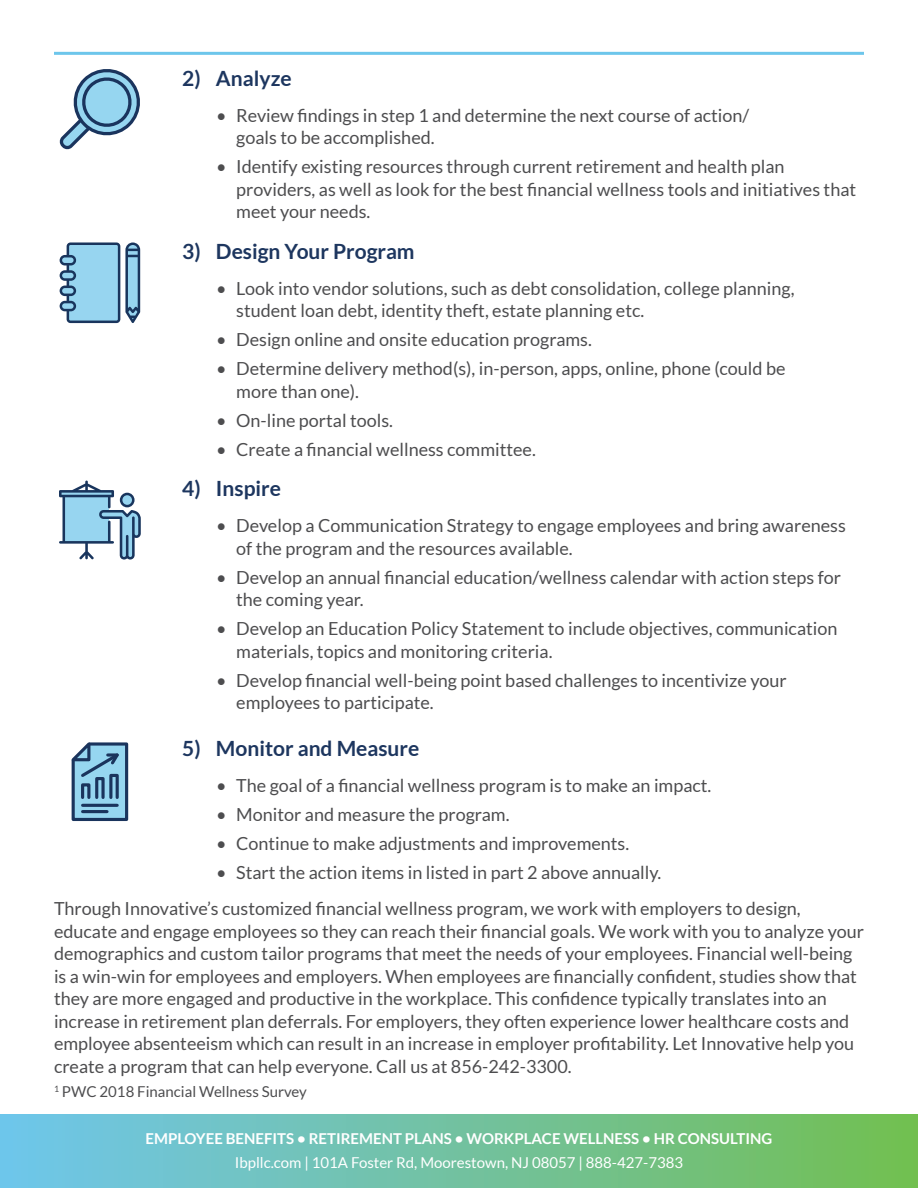
<style>
.page{position:relative;width:918px;height:1188px;background:#fff}
.page>*{position:absolute;margin:0;border:0;box-sizing:border-box;transform-origin:0 0}
.t1{font:700 21px "Lato";color:#1d365f}
.t2{font:18px/22.5px "Lato";color:#4d4d4f}
.t3{font:700 15px "Lato";color:#fff}
.t4{font:15px "Lato";color:#fff}
.t5{font:15px "Lato";color:#4d4d4f}
</style>
<div class="page">
<hr style="left:54px;top:52px;width:810px;height:3px;background:#6dc6eb">
<svg style="left:59px;top:481px;width:82px;height:79px"></svg>
<svg style="left:72px;top:742px;width:56px;height:79px;background:#6c9cba"></svg>
<svg style="left:60px;top:242px;width:80px;height:81px;background:#89b7d2"></svg>
<svg style="left:60px;top:69px;width:80px;height:80px"></svg>
<div style="left:0;top:1115px;width:918px;height:73px;background:linear-gradient(to right,#70c5ed,#73bf52)"></div>
<p class="t1" style="left:182px;top:66px;width:111px">2) Analyze</p>
<p class="t2" style="left:236px;top:104px;width:515px;text-indent:-20px">• Review findings in step 1 and determine the next course of action/ goals to be accomplished.</p>
<p class="t2" style="left:236px;top:155px;width:621px;text-indent:-20px">• Identify existing resources through current retirement and health plan providers, as well as look for the best financial wellness tools and initiatives that meet your needs.</p>
<p class="t1" style="left:182px;top:239px;width:234px">3) Design Your Program</p>
<p class="t2" style="left:236px;top:277px;width:560px;text-indent:-20px">• Look into vendor solutions, such as debt consolidation, college planning, student loan debt, identity theft, estate planning etc.</p>
<p class="t2" style="left:216px;top:328px;width:377px">• Design online and onsite education programs.</p>
<p class="t2" style="left:236px;top:357px;width:551px;text-indent:-20px">• Determine delivery method(s), in-person, apps, online, phone (could be more than one).</p>
<p class="t2" style="left:216px;top:409px;width:179px">• On-line portal tools.</p>
<p class="t2" style="left:216px;top:438px;width:321px">• Create a financial wellness committee.</p>
<p class="t1" style="left:182px;top:476px;width:100px">4) Inspire</p>
<p class="t2" style="left:236px;top:514px;width:611px;text-indent:-20px">• Develop a Communication Strategy to engage employees and bring awareness of the program and the resources available.</p>
<p class="t2" style="left:236px;top:566px;width:606px;text-indent:-20px">• Develop an annual financial education/wellness calendar with action steps for the coming year.</p>
<p class="t2" style="left:236px;top:617px;width:603px;text-indent:-20px">• Develop an Education Policy Statement to include objectives, communication materials, topics and monitoring criteria.</p>
<p class="t2" style="left:236px;top:669px;width:552px;text-indent:-20px">• Develop financial well-being point based challenges to incentivize your employees to participate.</p>
<p class="t1" style="left:182px;top:737px;width:239px">5) Monitor and Measure</p>
<p class="t2" style="left:216px;top:774px;width:497px">• The goal of a financial wellness program is to make an impact.</p>
<p class="t2" style="left:216px;top:803px;width:295px">• Monitor and measure the program.</p>
<p class="t2" style="left:216px;top:832px;width:415px">• Continue to make adjustments and improvements.</p>
<p class="t2" style="left:54px;top:855px;width:748px;line-height:36px;text-indent:162px">• Start the action items in listed in part 2 above annually.<br>Through Innovative’s customized financial wellness program, we work with employers to design,</p>
<p class="t2" style="left:54px;top:920px;width:812px">educate and engage employees so they can reach their financial goals. We work with you to analyze your demographics and custom tailor programs that meet the needs of your employees. Financial well-being is a win-win for employees and employers. When employees are financially confident, studies show that they are more engaged and productive in the workplace. This confidence typically translates into an increase in retirement plan deferrals. For employers, they often experience lower healthcare costs and employee absenteeism which can result in an increase in employer profitability. Let Innovative help you create a program that can help everyone. Call us at 856-242-3300.</p>
<p class="t5" style="left:54px;top:1084px;width:254px"><sup>1</sup> PWC 2018 Financial Wellness Survey</p>
<p class="t3" style="left:146px;top:1130px;width:628px">EMPLOYEE BENEFITS • RETIREMENT PLANS • WORKPLACE WELLNESS • HR CONSULTING</p>
<p class="t4" style="left:235px;top:1154px;width:450px">Ibpllc.com | 101A Foster Rd, Moorestown, NJ 08057 | 888-427-7383</p>
</div>
